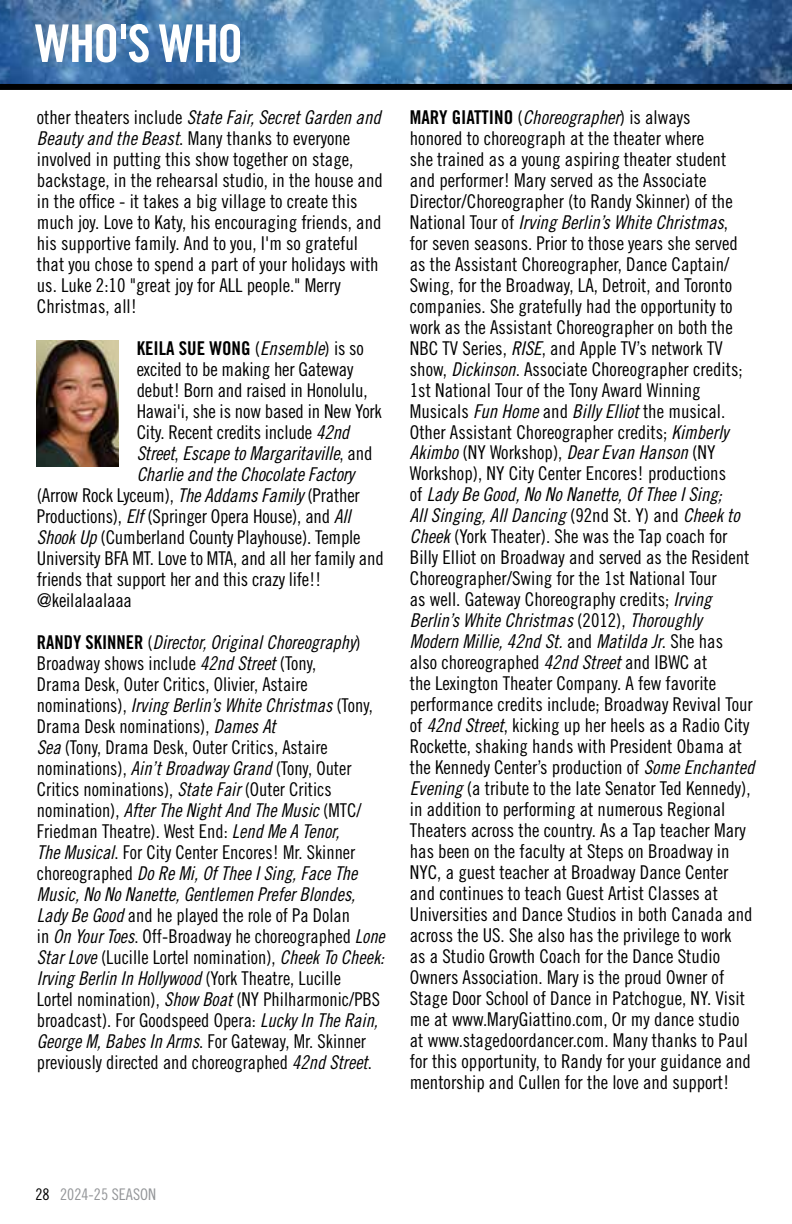
<style>
.page{position:relative;width:792px;height:1224px;background:#fff}
.page>*{position:absolute;margin:0;border:0;box-sizing:border-box;transform-origin:0 0}
.t1{font:52px "Trade Gothic LT Std Bd Cn 20";letter-spacing:-.025em;color:#fff}
.t2{font:19px/21px "Trade Gothic LT Std Cn 18";color:#000}
.t3{font:19px/21px "Trade Gothic LT Std Cn 18 Obl";color:#000}
.t4{font:19px "Trade Gothic LT Std Bd Cn 20";color:#000}
.t5{font:16px "Trade Gothic LT Std Cn 18";color:#939598}
.s1{font-family:"Trade Gothic LT Std Cn 18"}
.s2{font-family:"Trade Gothic LT Std Cn 18 Obl"}
.s3{font-family:"Trade Gothic LT Std Bd Cn 20"}
.s4{color:#000}
</style>
<div class="page">
<img style="left:37px;top:341px;width:82px;height:126px">
<img style="left:0;top:0;width:792px;height:84px">
<div style="left:0;top:84px;width:792px;height:6px;background:#000"></div>
<h1 class="t1" style="left:35px;top:12px;width:210px">WHO'S WHO</h1>
<p class="t3" style="left:37px;top:107px;width:346px"><span class="s1">other theaters include</span> State Fair, Secret Garden and</p>
<p class="t2" style="left:37px;top:128px;width:348px"><span class="s2">Beauty and the Beast</span>. Many thanks to everyone involved in putting this show together on stage, backstage, in the rehearsal studio, in the house and in the office - it takes a big village to create this much joy. Love to Katy, his encouraging friends, and his supportive family. And to you, I'm so grateful that you chose to spend a part of your holidays with us. Luke 2:10 "great joy for ALL people." Merry Christmas, all!</p>
<p class="t4" style="left:137px;top:337px;width:229px">KEILA SUE WONG <span class="s1">(</span><span class="s2">Ensemble</span><span class="s1">) is so</span></p>
<p class="t2" style="left:137px;top:359px;width:247px">excited to be making her Gateway debut! Born and raised in Honolulu, Hawai'i, she is now based in New York City. Recent credits include <span class="s2">42nd</span></p>
<p class="t3" style="left:137px;top:443px;width:237px">Street<span class="s1">,</span> Escape to Margaritaville<span class="s1">, and<br></span>Charlie and the Chocolate Factory</p>
<p class="t2" style="left:37px;top:485px;width:348px">(Arrow Rock Lyceum), <span class="s2">The Addams Family</span> (Prather Productions), <span class="s2">Elf</span> (Springer Opera House), and <span class="s2">All Shook Up</span> (Cumberland County Playhouse). Temple University BFA MT. Love to MTA, and all her family and friends that support her and this crazy life!! @keilalaalaaa</p>
<p class="t3" style="left:37px;top:632px;width:325px"><span class="s3">RANDY SKINNER</span> <span class="s1">(</span>Director, Original Choreography<span class="s1">)</span></p>
<p class="t2" style="left:37px;top:653px;width:281px">Broadway shows include <span class="s2">42nd Street</span> (Tony,<br>Drama Desk, Outer Critics, Olivier, Astaire</p>
<p class="t3" style="left:37px;top:695px;width:338px"><span class="s1">nominations),</span> Irving Berlin’s White Christmas <span class="s1">(Tony,</span></p>
<p class="t2" style="left:37px;top:716px;width:316px">Drama Desk nominations), <span class="s2">Dames At<br>Sea</span> (Tony, Drama Desk, Outer Critics, Astaire nominations), <span class="s2">Ain’t Broadway Grand</span> (Tony, Outer Critics nominations), <span class="s2">State Fair</span> (Outer Critics</p>
<p class="t3" style="left:37px;top:800px;width:326px"><span class="s1">nomination),</span> After The Night And The Music <span class="s1">(MTC/</span></p>
<p class="t2" style="left:37px;top:821px;width:320px">Friedman Theatre). West End: <span class="s2">Lend Me A Tenor,<br>The Musical</span>. For City Center Encores! Mr. Skinner</p>
<p class="t3" style="left:37px;top:863px;width:322px"><span class="s1">choreographed</span> Do Re Mi, Of Thee I Sing, Face The<br>Music, No No Nanette, Gentlemen Prefer Blondes,</p>
<p class="t2" style="left:37px;top:905px;width:350px"><span class="s2">Lady Be Good</span> and he played the role of Pa Dolan<br>in <span class="s2">On Your Toes</span>. Off-Broadway he choreographed <span class="s2">Lone<br>Star Love</span> (Lucille Lortel nomination), <span class="s2">Cheek To Cheek:</span></p>
<p class="t3" style="left:37px;top:968px;width:306px">Irving Berlin In Hollywood <span class="s1">(York Theatre, Lucille</span></p>
<p class="t2" style="left:37px;top:989px;width:345px">Lortel nomination), <span class="s2">Show Boat</span> (NY Philharmonic/PBS broadcast). For Goodspeed Opera: <span class="s2">Lucky In The Rain, George M, Babes In Arms</span>. For Gateway, Mr. Skinner previously directed and choreographed <span class="s2">42nd Street</span>.</p>
<p class="t3" style="left:410px;top:107px;width:282px"><span class="s3">MARY GIATTINO</span> <span class="s1">(</span>Choreographer<span class="s1">) is always</span></p>
<p class="t2" style="left:410px;top:127px;width:324px">honored to choreograph at the theater where<br>she trained as a young aspiring theater student and performer! Mary served as the Associate Director/Choreographer (to Randy Skinner) of the</p>
<p class="t3" style="left:410px;top:212px;width:320px"><span class="s1">National Tour of</span> Irving Berlin’s White Christmas<span class="s1">,</span></p>
<p class="t2" style="left:410px;top:232px;width:334px">for seven seasons. Prior to those years she served as the Assistant Choreographer, Dance Captain/ Swing, for the Broadway, LA, Detroit, and Toronto companies. She gratefully had the opportunity to work as the Assistant Choreographer on both the NBC TV Series, <span class="s2">RISE</span>, and Apple TV’s network TV show, <span class="s2">Dickinson</span>. Associate Choreographer credits; 1st National Tour of the Tony Award Winning Musicals <span class="s2">Fun Home</span> and <span class="s2">Billy Elliot</span> the musical.<br>Other Assistant Choreographer credits; <span class="s2">Kimberly</span></p>
<p class="t3" style="left:410px;top:443px;width:307px">Akimbo <span class="s1">(NY Workshop),</span> Dear Evan Hanson <span class="s1">(NY</span></p>
<p class="t2" style="left:410px;top:463px;width:318px">Workshop), NY City Center Encores! productions</p>
<p class="t3" style="left:410px;top:485px;width:332px"><span class="s1">of</span> Lady Be Good, No No Nanette, Of Thee I Sing;<br>All Singing, All Dancing <span class="s1">(92nd St. Y) and</span> Cheek to</p>
<p class="t2" style="left:410px;top:526px;width:341px"><span class="s2">Cheek</span> (York Theater). She was the Tap coach for Billy Elliot on Broadway and served as the Resident Choreographer/Swing for the 1st National Tour<br>as well. Gateway Choreography credits; <span class="s2">Irving</span></p>
<p class="t3" style="left:410px;top:611px;width:315px">Berlin’s White Christmas <span class="s1">(2012),</span> Thoroughly<br>Modern Millie, 42nd St. <span class="s1">and</span> Matilda Jr<span class="s1">. She has</span></p>
<p class="t2" style="left:410px;top:652px;width:346px">also choreographed <span class="s2">42nd Street</span> and IBWC at<br>the Lexington Theater Company. A few favorite performance credits include; Broadway Revival Tour of <span class="s2">42nd Street</span>, kicking up her heels as a Radio City Rockette, shaking hands with President Obama at the Kennedy Center’s production of <span class="s2">Some Enchanted Evening</span> (a tribute to the late Senator Ted Kennedy), in addition to performing at numerous Regional Theaters across the country. As a Tap teacher Mary has been on the faculty at Steps on Broadway in NYC, a guest teacher at Broadway Dance Center and continues to teach Guest Artist Classes at Universities and Dance Studios in both Canada and across the US. She also has the privilege to work<br>as a Studio Growth Coach for the Dance Studio Owners Association. Mary is the proud Owner of Stage Door School of Dance in Patchogue, NY. Visit me at www.MaryGiattino.com, Or my dance studio at www.stagedoordancer.com. Many thanks to Paul for this opportunity, to Randy for your guidance and mentorship and Cullen for the love and support!</p>
<p class="t5" style="left:35px;top:1184px;width:122px"><span class="s4">28</span> 2024-25 SEASON</p>
</div>
